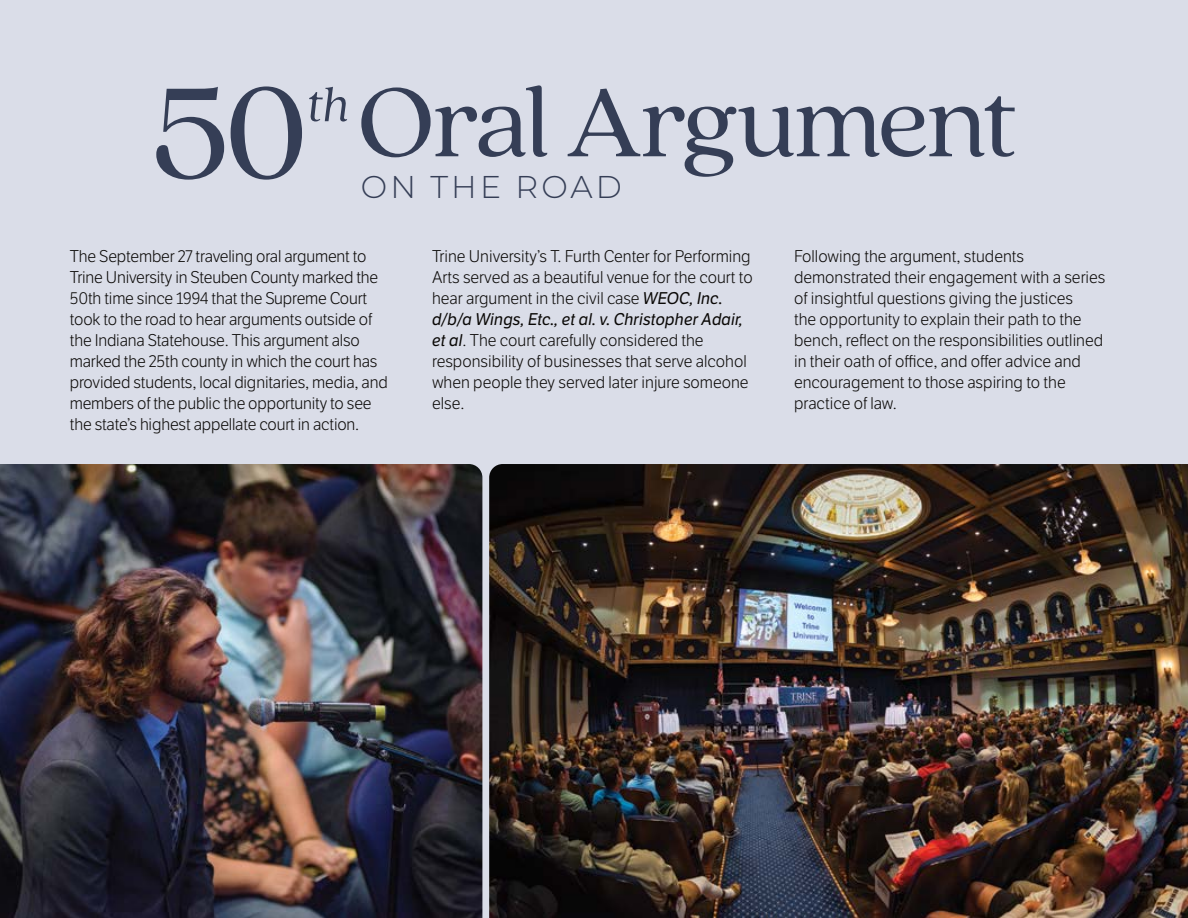
<style>
.page{position:relative;width:1188px;height:918px;background:#dadde8}
.page>*{position:absolute;margin:0;border:0;box-sizing:border-box;transform-origin:0 0}
.Section_Title{font:144px "Quincy CF";color:#353e56}
.Section_Title-2{font:108px "Quincy CF";letter-spacing:-.03em;color:#353e56}
.Section_Title-3{font:italic 52.5px "Quincy CF";color:#353e56}
.Subheading{font:300 31.5px "Montserrat";letter-spacing:.1em;color:#353e56}
.t1{font:300 16.5px/21px "LFT Etica";color:#0a0806}
.s1{font-weight:400;font-style:italic}
</style>
<div class="page">
<img style="left:489px;top:464px;width:699px;height:454px">
<img style="left:0;top:464px;width:482px;height:454px">
<p class="Section_Title" style="left:151px;top:31px;width:157px">50</p>
<p class="Section_Title-3" style="left:307px;top:68px;width:44px">th</p>
<p class="Section_Title-2" style="left:358px;top:46px;width:661px">Oral Argument</p>
<p class="Subheading" style="left:361px;top:166px;width:263px">ON THE ROAD</p>
<p class="t1" style="left:70px;top:246px;width:319px">The September 27 traveling oral argument to Trine University in Steuben County marked the 50th time since 1994 that the Supreme Court took to the road to hear arguments outside of the Indiana Statehouse. This argument also marked the 25th county in which the court has provided students, local dignitaries, media, and members of the public the opportunity to see the state’s highest appellate court in action.</p>
<p class="t1" style="left:432px;top:246px;width:322px">Trine University’s T. Furth Center for Performing Arts served as a beautiful venue for the court to hear argument in the civil case <span class="s1">WEOC, Inc. d/b/a Wings, Etc., et al. v. Christopher Adair, et al</span>. The court carefully considered the responsibility of businesses that serve alcohol when people they served later injure someone else.</p>
<p class="t1" style="left:794px;top:246px;width:313px">Following the argument, students demonstrated their engagement with a series of insightful questions giving the justices<br>the opportunity to explain their path to the bench, reflect on the responsibilities outlined in their oath of office, and offer advice and encouragement to those aspiring to the practice of law.</p>
</div>
